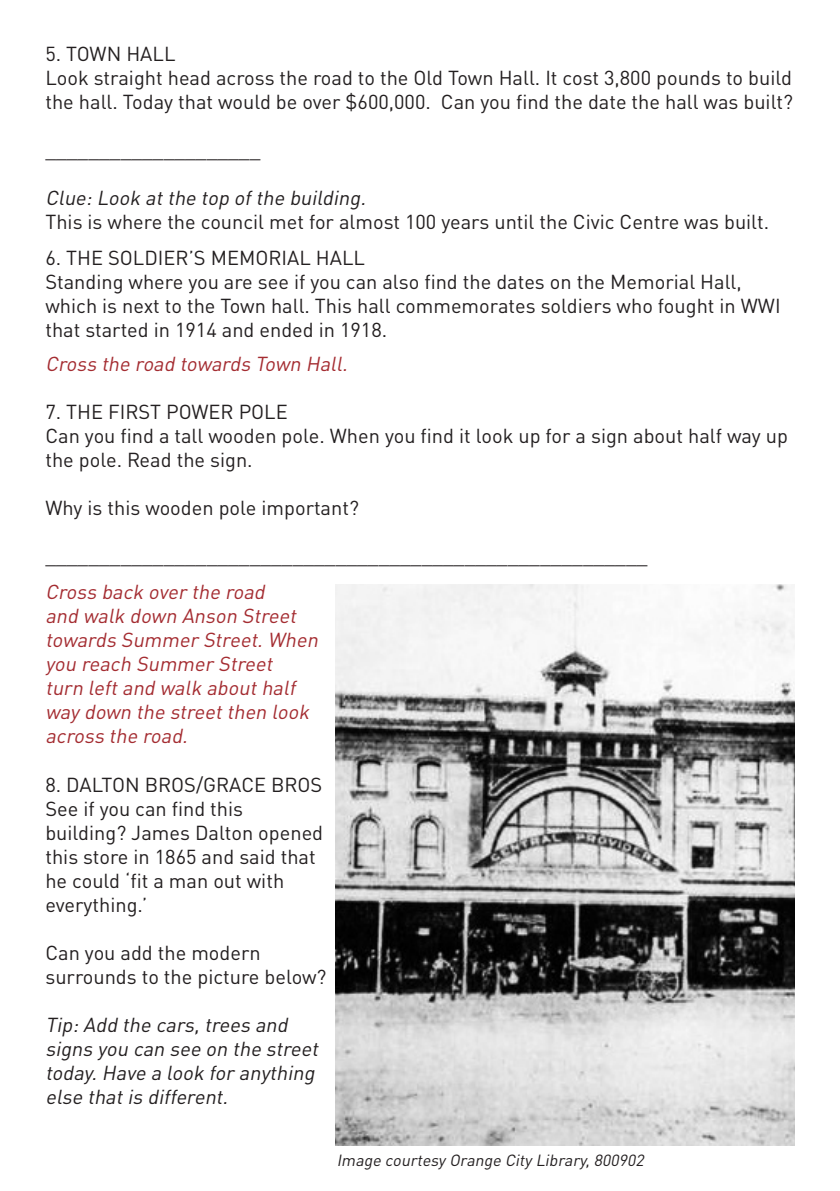
<style>
.page{position:relative;width:840px;height:1191px;background:#fff}
.page>*{position:absolute;margin:0;border:0;box-sizing:border-box;transform-origin:0 0}
.t1{font:20px/24px "DINOT";color:#231f20}
.t2{font:italic 20px/24px "DINOT";color:#a42c31}
.t3{font:italic 20px/24px "DINOT";color:#231f20}
.t4{font:italic 16px "DINOT";color:#231f20}
</style>
<div class="page">
<img style="left:336px;top:584px;width:458px;height:561px">
<p class="t1" style="left:45px;top:41px;width:131px">5. TOWN HALL</p>
<p class="t1" style="left:45px;top:65px;width:748px">Look straight head across the road to the Old Town Hall. It cost 3,800 pounds to build the hall. Today that would be over $600,000. Can you find the date the hall was built?</p>
<p class="t1" style="left:45px;top:137px;width:216px">____________________</p>
<p class="t3" style="left:45px;top:185px;width:326px">Clue:Look atthe top ofthe building.</p>
<p class="t1" style="left:45px;top:209px;width:725px">This is where the council met for almost 100 years until the Civic Centre was built.</p>
<p class="t1" style="left:45px;top:245px;width:321px">6. THE SOLDIER’S MEMORIAL HALL</p>
<p class="t1" style="left:45px;top:269px;width:736px">Standing where you are see if you can also find the dates on the Memorial Hall, which is next to the Town hall. This hall commemorates soldiers who fought in WWI that started in 1914 and ended in 1918.</p>
<p class="t2" style="left:45px;top:351px;width:307px">Cross the road towards Town Hall.</p>
<p class="t1" style="left:45px;top:399px;width:244px">7. THE FIRST POWER POLE</p>
<p class="t1" style="left:45px;top:423px;width:743px">Can you find a tall wooden pole. When you find it look up for a sign about half way up the pole. Read the sign.</p>
<p class="t1" style="left:45px;top:495px;width:315px">Why is this wooden pole important?</p>
<p class="t1" style="left:45px;top:543px;width:603px">________________________________________________________</p>
<p class="t2" style="left:45px;top:580px;width:278px">Cross back over the road<br>and walk down Anson Street towards Summer Street.When you reach Summer Street turn leftand walk abouthalf way down the streetthen look across the road.</p>
<p class="t1" style="left:45px;top:772px;width:278px">8. DALTON BROS/GRACE BROS</p>
<p class="t1" style="left:45px;top:796px;width:199px">See if you can find this</p>
<p class="t1" style="left:45px;top:820px;width:279px">building? James Dalton opened this store in 1865 and said that he could ‘fit a man out with everything.’</p>
<p class="t1" style="left:45px;top:940px;width:217px">Can you add the modern</p>
<p class="t1" style="left:45px;top:964px;width:282px">surrounds to the picture below?</p>
<p class="t3" style="left:45px;top:1012px;width:278px">Tip:Add the cars,trees and signs you can see on the street today.Have a look for anything else thatis different.</p>
<p class="t4" style="left:336px;top:1150px;width:312px">Image courtesy Orange City Library,800902</p>
</div>
